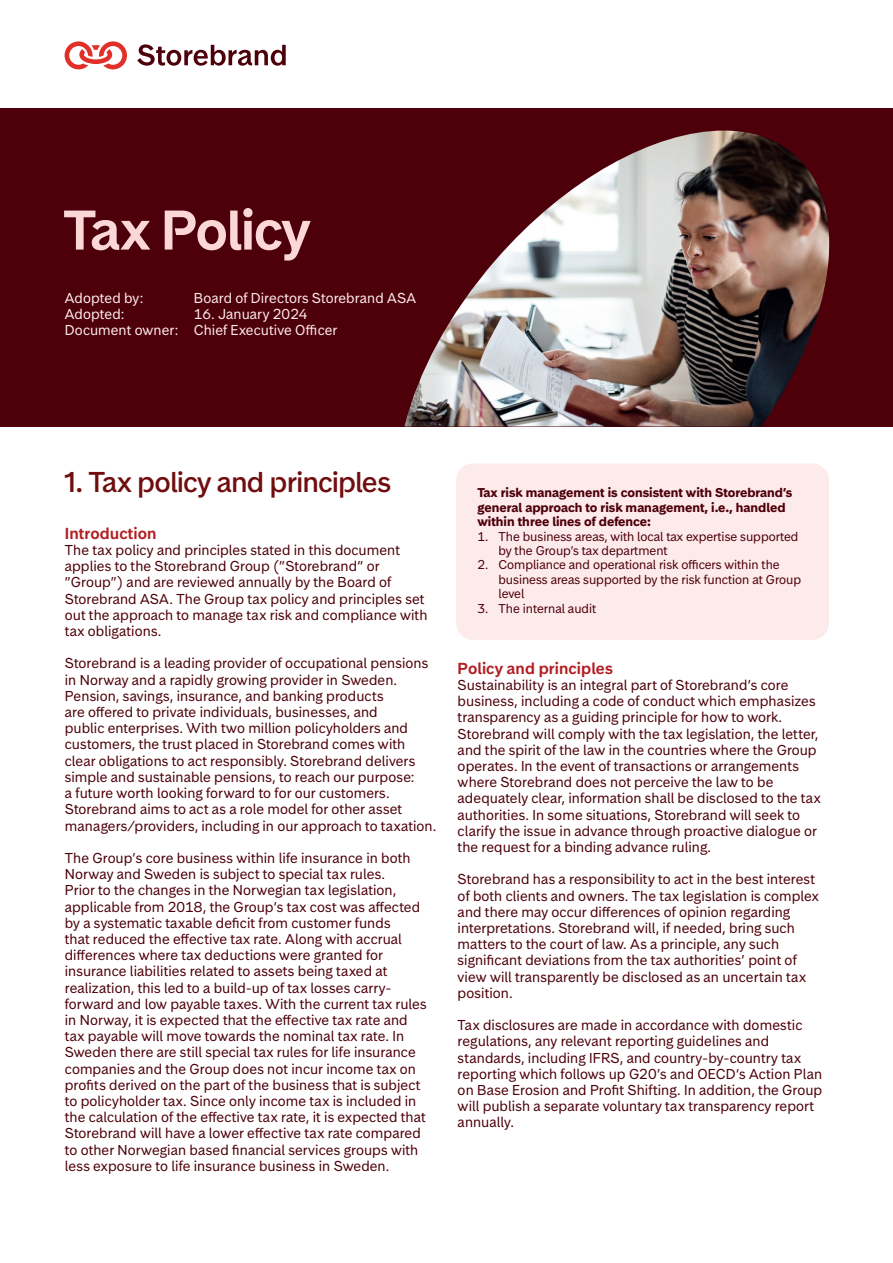
<style>
.page{position:relative;width:893px;height:1263px;background:#fff}
.page>*{position:absolute;margin:0;border:0;box-sizing:border-box;transform-origin:0 0}
.t1{font:600 52.5px "Storebrand Display";letter-spacing:-.01em;color:#fbd7d7}
.t2{font:500 27px "Storebrand Display";letter-spacing:-.01em;color:#700d0f}
.t3{font:600 15px "Storebrand Text";letter-spacing:.005em;color:#b21e22}
.t4{font:13.5px/16.2px "Storebrand Text";letter-spacing:.005em;color:#4d000a}
.t5{font:13.5px/16.2px "Storebrand Text";letter-spacing:.005em;color:#fdeaea}
.t6{font:12px/14.4px "Storebrand Text";color:#4d000a}
.t7{font:700 12px/14.4px "Storebrand Text";color:#4d000a}
</style>
<div class="page">
<div style="left:0;top:108px;width:893px;height:318px;background:#4d000a"></div>
<img style="left:404px;top:131px;width:426px;height:295px">
<div style="left:456px;top:463px;width:373px;height:177px;background:#fdeaea;border-radius:17px"></div>
<svg style="left:137px;top:44px;width:149px;height:22px"></svg>
<svg style="left:65px;top:41px;width:62px;height:28px"></svg>
<h1 class="t1" style="left:64px;top:195px;width:248px">Tax Policy</h1>
<p class="t5" style="left:65px;top:290px;width:80px">Adopted by:</p>
<p class="t5" style="left:194px;top:290px;width:224px">Board of Directors Storebrand ASA</p>
<p class="t5" style="left:65px;top:306px;width:61px">Adopted:</p>
<p class="t5" style="left:65px;top:306px;width:274px;text-indent:129px">16. January 2024<br>Document owner: Chief Executive Officer</p>
<h2 class="t2" style="left:65px;top:464px;width:327px">1. Tax policy and principles</h2>
<p class="t3" style="left:65px;top:523px;width:93px">Introduction</p>
<p class="t4" style="left:65px;top:542px;width:364px">The tax policy and principles stated in this document applies to the Storebrand Group (”Storebrand” or ”Group”) and are reviewed annually by the Board of Storebrand ASA. The Group tax policy and principles set out the approach to manage tax risk and compliance with tax obligations.</p>
<p class="t4" style="left:65px;top:655px;width:373px">Storebrand is a leading provider of occupational pensions in Norway and a rapidly growing provider in Sweden.<br>Pension, savings, insurance, and banking products<br>are offered to private individuals, businesses, and<br>public enterprises. With two million policyholders and customers, the trust placed in Storebrand comes with clear obligations to act responsibly. Storebrand delivers simple and sustainable pensions, to reach our purpose:<br>a future worth looking forward to for our customers.<br>Storebrand aims to act as a role model for other asset managers/providers, including in our approach to taxation.</p>
<p class="t4" style="left:65px;top:850px;width:363px">The Group’s core business within life insurance in both Norway and Sweden is subject to special tax rules.<br>Prior to the changes in the Norwegian tax legislation, applicable from 2018, the Group’s tax cost was affected by a systematic taxable deficit from customer funds<br>that reduced the effective tax rate. Along with accrual differences where tax deductions were granted for insurance liabilities related to assets being taxed at realization, this led to a build-up of tax losses carry&shy;forward and low payable taxes. With the current tax rules in Norway, it is expected that the effective tax rate and tax payable will move towards the nominal tax rate. In Sweden there are still special tax rules for life insurance companies and the Group does not incur income tax on profits derived on the part of the business that is subject to policyholder tax. Since only income tax is included in the calculation of the effective tax rate, it is expected that Storebrand will have a lower effective tax rate compared to other Norwegian based financial services groups with less exposure to life insurance business in Sweden.</p>
<p class="t7" style="left:477px;top:485px;width:316px">Tax risk management is consistent with Storebrand’s general approach to risk management, i.e., handled within three lines of defence:</p>
<p class="t6" style="left:498px;top:529px;width:301px;text-indent:-21px">1. The business areas, with local tax expertise supported by the Group’s tax department</p>
<p class="t6" style="left:498px;top:558px;width:304px;text-indent:-21px">2. Compliance and operational risk officers within the business areas supported by the risk function at Group level</p>
<p class="t6" style="left:477px;top:601px;width:120px">3. The internal audit</p>
<p class="t3" style="left:458px;top:658px;width:157px">Policy and principles</p>
<p class="t4" style="left:458px;top:677px;width:365px">Sustainability is an integral part of Storebrand’s core business, including a code of conduct which emphasizes transparency as a guiding principle for how to work.<br>Storebrand will comply with the tax legislation, the letter, and the spirit of the law in the countries where the Group operates. In the event of transactions or arrangements where Storebrand does not perceive the law to be adequately clear, information shall be disclosed to the tax authorities. In some situations, Storebrand will seek to clarify the issue in advance through proactive dialogue or the request for a binding advance ruling.</p>
<p class="t4" style="left:458px;top:871px;width:363px">Storebrand has a responsibility to act in the best interest of both clients and owners. The tax legislation is complex and there may occur differences of opinion regarding interpretations. Storebrand will, if needed, bring such matters to the court of law. As a principle, any such significant deviations from the tax authorities’ point of view will transparently be disclosed as an uncertain tax position.</p>
<p class="t4" style="left:458px;top:1017px;width:366px">Tax disclosures are made in accordance with domestic regulations, any relevant reporting guidelines and standards, including IFRS, and country-by-country tax reporting which follows up G20’s and OECD’s Action Plan on Base Erosion and Profit Shifting. In addition, the Group will publish a separate voluntary tax transparency report annually.</p>
</div>
